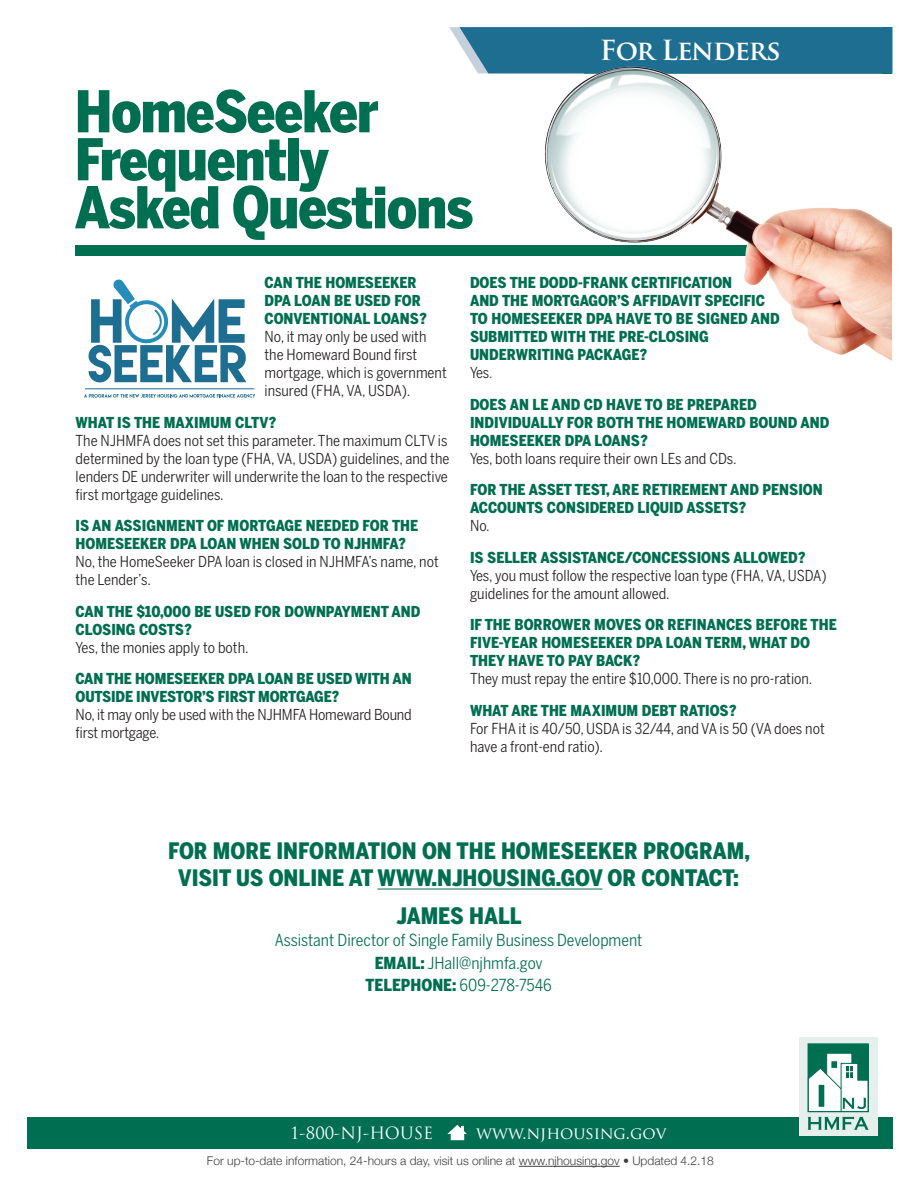
<style>
.page{position:relative;width:918px;height:1188px;background:#fff}
.page>*{position:absolute;margin:0;border:0;box-sizing:border-box;transform-origin:0 0}
.Bold{font:900 57px/48px "Benton Sans Cond";letter-spacing:-.02em;color:#006e51}
.t1{font:700 27px "Trajan Pro";letter-spacing:-.045em;color:#fff}
.t2{font:900 22.5px/27px "Benton Sans Cond";color:#006e51;text-align:center}
.t3{font:16.5px "Benton Sans Cond";color:#006e51}
.Bold-2{font:16.5px "Trajan Pro";color:#fff}
.FAQ_Paragraphs{font:900 15px/18px "Benton Sans Cond";color:#006e51}
.FAQ_Paragraphs-2{font:15px/18px "Benton Sans Cond";color:#231f20}
.body{font:300 12px "Helvetica Neue";color:#3e3e3f}
.s1{font-weight:900;color:#006e51}
.s2{font-weight:400;color:#231f20}
.s3{font-weight:400}
.s4{font-weight:900}
</style>
<div class="page">
<hr style="left:519px;top:1166px;width:101px;height:1px;background:#3e3e3f">
<div style="left:27px;top:1118px;width:865px;height:31px;background:#006e51"></div>
<svg style="left:447px;top:1125px;width:20px;height:15px"></svg>
<svg style="left:89px;top:279px;width:157px;height:103px"></svg>
<svg style="left:84px;top:394px;width:171px;height:4px"></svg>
<hr style="left:85px;top:389px;width:169px;height:1px;background:#1e6e92">
<div style="left:799px;top:1037px;width:79px;height:99px;background:#e5efec"></div>
<div style="left:808px;top:1044px;width:60px;height:68px;background:#006e51"></div>
<div style="left:808px;top:1043px;width:61px;height:69px;border:1px solid #006e51"></div>
<div style="left:826px;top:1053px;width:26px;height:45px;background:#fff;border:1px solid #006e51"></div>
<div style="left:831px;top:1060px;width:7px;height:9px;background:#006e51;border:1px solid #fff"></div>
<svg style="left:808px;top:1063px;width:61px;height:67px"></svg>
<div style="left:76px;top:245px;width:814px;height:11px;background:#006e51"></div>
<svg style="left:449px;top:27px;width:443px;height:46px;background:#2e7899"></svg>
<img style="left:511px;top:57px;width:381px;height:304px">
<hr style="left:377px;top:889px;width:225px;height:1px;background:#006e51">
<p class="Bold" style="left:75px;top:87px;width:400px">HomeSeeker<br>Frequently<br>Asked Questions</p>
<p class="t1" style="left:600px;top:34px;width:182px">For Lenders</p>
<p class="FAQ_Paragraphs" style="left:265px;top:274px;width:164px">CAN THE HOMESEEKER<br>DPA LOAN BE USED FOR<br>CONVENTIONAL LOANS?</p>
<p class="FAQ_Paragraphs-2" style="left:265px;top:328px;width:184px">No, it may only be used with the Homeward Bound first mortgage, which is government insured (FHA, VA, USDA).</p>
<p class="FAQ_Paragraphs-2" style="left:76px;top:413px;width:375px"><span class="s1">WHAT IS THE MAXIMUM CLTV?<br></span>The NJHMFA does not set this parameter. The maximum CLTV is determined by the loan type (FHA, VA, USDA) guidelines, and the lenders DE underwriter will underwrite the loan to the respective first mortgage guidelines.</p>
<p class="FAQ_Paragraphs" style="left:76px;top:517px;width:365px">IS AN ASSIGNMENT OF MORTGAGE NEEDED FOR THE HOMESEEKER DPA LOAN WHEN SOLD TO NJHMFA?<br><span class="s2">No, the HomeSeeker DPA loan is closed in NJHMFA’s name, not the Lender’s.</span></p>
<p class="FAQ_Paragraphs" style="left:76px;top:602px;width:346px">CAN THE $10,000 BE USED FOR DOWNPAYMENT AND<br>CLOSING COSTS?<br><span class="s2">Yes, the monies apply to both.</span></p>
<p class="FAQ_Paragraphs" style="left:76px;top:670px;width:338px">CAN THE HOMESEEKER DPA LOAN BE USED WITH AN OUTSIDE INVESTOR’S FIRST MORTGAGE?<br><span class="s2">No, it may only be used with the NJHMFA Homeward Bound first mortgage.</span></p>
<p class="FAQ_Paragraphs" style="left:470px;top:274px;width:311px">DOES THE DODD-FRANK CERTIFICATION<br>AND THE MORTGAGOR’S AFFIDAVIT SPECIFIC<br>TO HOMESEEKER DPA HAVE TO BE SIGNED AND<br>SUBMITTED WITH THE PRE-CLOSING<br>UNDERWRITING PACKAGE?<br><span class="s2">Yes</span><span class="s3">.</span></p>
<p class="FAQ_Paragraphs" style="left:470px;top:395px;width:361px">DOES AN LE AND CD HAVE TO BE PREPARED INDIVIDUALLY FOR BOTH THE HOMEWARD BOUND AND HOMESEEKER DPA LOANS?<br><span class="s2">Yes, both loans require their own LEs and CDs.</span></p>
<p class="FAQ_Paragraphs" style="left:470px;top:481px;width:354px">FOR THE ASSET TEST, ARE RETIREMENT AND PENSION<br>ACCOUNTS CONSIDERED LIQUID ASSETS?<br><span class="s2">No.</span></p>
<p class="FAQ_Paragraphs-2" style="left:470px;top:548px;width:358px"><span class="s1">IS SELLER ASSISTANCE/CONCESSIONS ALLOWED?<br></span>Yes, you must follow the respective loan type (FHA, VA, USDA) guidelines for the amount allowed.</p>
<p class="FAQ_Paragraphs" style="left:470px;top:616px;width:368px">IF THE BORROWER MOVES OR REFINANCES BEFORE THE FIVE-YEAR HOMESEEKER DPA LOAN TERM, WHAT DO THEY HAVE TO PAY BACK?<br><span class="s2">They must repay the entire $10,000. There is no pro-ration.</span></p>
<p class="FAQ_Paragraphs-2" style="left:470px;top:701px;width:356px"><span class="s1">WHAT ARE THE MAXIMUM DEBT RATIOS?<br></span>For FHA it is 40/50, USDA is 32/44, and VA is 50 (VA does not have a front-end ratio).</p>
<p class="t2" style="left:168px;top:837px;width:583px">FOR MORE INFORMATION ON THE HOMESEEKER PROGRAM,<br>VISIT US ONLINE AT WWW.NJHOUSING.GOV OR CONTACT:</p>
<p class="t2" style="left:396px;top:902px;width:127px">JAMES HALL</p>
<p class="t3" style="left:275px;top:930px;width:369px">Assistant Director of Single Family Business Development</p>
<p class="t3" style="left:375px;top:953px;width:169px"><span class="s4">EMAIL:</span> JHall@njhmfa.gov</p>
<p class="t3" style="left:366px;top:975px;width:188px"><span class="s4">TELEPHONE:</span> 609-278-7546</p>
<p class="Bold-2" style="left:290px;top:1123px;width:145px">1-800-NJ-HOUSE</p>
<p class="Bold-2" style="left:476px;top:1123px;width:192px">www.njhousing.gov</p>
<p class="body" style="left:207px;top:1151px;width:509px">For up-to-date information, 24-hours a day, visit us online at www.njhousing.gov • Updated 4.2.18</p>
</div>
